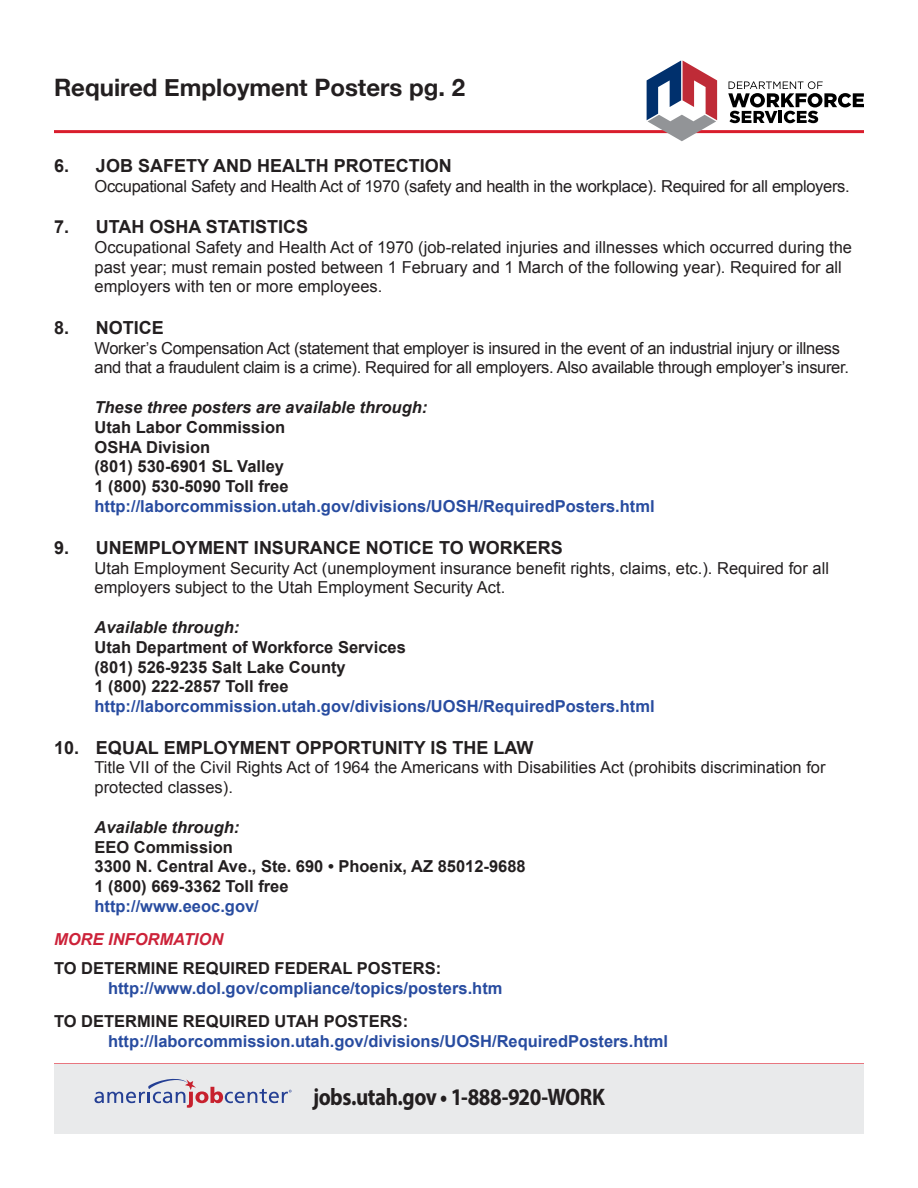
<style>
.page{position:relative;width:918px;height:1188px;background:#fff}
.page>*{position:absolute;margin:0;border:0;box-sizing:border-box;transform-origin:0 0}
.t1{font:700 24px "Helvetica Neue";color:#231f20}
.indent{font:700 24px "Myriad Pro";letter-spacing:-.025em;color:#231f20;scale:.88 1}
.paragraph_body{font:700 18px "Arial";color:#231f20}
.paragraph_body-2{font:16.5px/19.8px "Arial";color:#231f20}
.paragraph_body-3{font:700 16.5px "Arial";color:#231f20}
.paragraph_body-4{font:16.5px/19.8px "Arial";letter-spacing:-.02em;color:#231f20}
.Paragraph_Style_2{font:700 16.5px "Arial";color:#284ca0}
.paragraph_body-5{font:italic 700 16.5px "Arial";color:#231f20}
.paragraph_body-6{font:700 16.5px "Arial";color:#284ca0}
.paragraph_body-7{font:italic 700 16.5px "Arial";color:#cc2239}
</style>
<div class="page">
<hr style="left:54px;top:130px;width:810px;height:3px;background:#d91d2c">
<svg style="left:647px;top:60px;width:70px;height:81px"></svg>
<svg style="left:728px;top:81px;width:136px;height:42px"></svg>
<hr style="left:54px;top:1063px;width:810px;height:3px;background:#d91d2c">
<div style="left:54px;top:1065px;width:810px;height:69px;background:#e9eaeb"></div>
<svg style="left:95px;top:1079px;width:197px;height:29px"></svg>
<p class="t1" style="left:54px;top:69px;width:413px">Required Employment Posters pg. 2</p>
<p class="paragraph_body" style="left:54px;top:153px;width:399px">6. JOB SAFETY AND HEALTH PROTECTION</p>
<p class="paragraph_body-4" style="left:94px;top:176px;width:757px">Occupational Safety and Health Act of 1970 (safety and health in the workplace). Required for all employers.</p>
<p class="paragraph_body" style="left:54px;top:215px;width:256px">7. UTAH OSHA STATISTICS</p>
<p class="paragraph_body-2" style="left:94px;top:237px;width:759px">Occupational Safety and Health Act of 1970 (job-related injuries and illnesses which occurred during the past year; must remain posted between 1 February and 1 March of the following year). Required for all employers with ten or more employees.</p>
<p class="paragraph_body" style="left:54px;top:315px;width:111px">8. NOTICE</p>
<p class="paragraph_body-4" style="left:94px;top:338px;width:756px">Worker’s Compensation Act (statement that employer is insured in the event of an industrial injury or illness and that a fraudulent claim is a crime). Required for all employers. Also available through employer’s insurer.</p>
<p class="paragraph_body-5" style="left:94px;top:396px;width:334px">These three posters are available through:</p>
<p class="paragraph_body-3" style="left:94px;top:416px;width:192px">Utah Labor Commission</p>
<p class="paragraph_body-3" style="left:94px;top:436px;width:117px">OSHA Division</p>
<p class="paragraph_body-3" style="left:94px;top:456px;width:191px">(801) 530-6901 SL Valley</p>
<p class="paragraph_body-3" style="left:94px;top:475px;width:196px">1 (800) 530-5090 Toll free</p>
<p class="Paragraph_Style_2" style="left:94px;top:495px;width:562px">http://laborcommission.utah.gov/divisions/UOSH/RequiredPosters.html</p>
<p class="paragraph_body" style="left:54px;top:535px;width:510px">9. UNEMPLOYMENT INSURANCE NOTICE TO WORKERS</p>
<p class="paragraph_body-2" style="left:94px;top:558px;width:736px">Utah Employment Security Act (unemployment insurance benefit rights, claims, etc.). Required for all employers subject to the Utah Employment Security Act.</p>
<p class="paragraph_body-5" style="left:94px;top:616px;width:146px">Available through:</p>
<p class="paragraph_body-3" style="left:94px;top:636px;width:313px">Utah Department of Workforce Services</p>
<p class="paragraph_body-3" style="left:94px;top:656px;width:253px">(801) 526-9235 Salt Lake County</p>
<p class="paragraph_body-3" style="left:94px;top:676px;width:196px">1 (800) 222-2857 Toll free</p>
<p class="paragraph_body-6" style="left:94px;top:695px;width:562px">http://laborcommission.utah.gov/divisions/UOSH/RequiredPosters.html</p>
<p class="paragraph_body" style="left:54px;top:735px;width:481px">10. EQUAL EMPLOYMENT OPPORTUNITY IS THE LAW</p>
<p class="paragraph_body-2" style="left:94px;top:758px;width:733px">Title VII of the Civil Rights Act of 1964 the Americans with Disabilities Act (prohibits discrimination for protected classes).</p>
<p class="paragraph_body-5" style="left:94px;top:816px;width:146px">Available through:</p>
<p class="paragraph_body-3" style="left:94px;top:836px;width:140px">EEO Commission</p>
<p class="paragraph_body-3" style="left:94px;top:856px;width:433px">3300 N. Central Ave., Ste. 690 • Phoenix, AZ 85012-9688</p>
<p class="paragraph_body-3" style="left:94px;top:875px;width:196px">1 (800) 669-3362 Toll free</p>
<p class="Paragraph_Style_2" style="left:94px;top:895px;width:166px">http://www.eeoc.gov/</p>
<p class="paragraph_body-7" style="left:54px;top:928px;width:171px">MORE INFORMATION</p>
<p class="paragraph_body-3" style="left:54px;top:957px;width:389px">TO DETERMINE REQUIRED FEDERAL POSTERS:</p>
<p class="Paragraph_Style_2" style="left:108px;top:977px;width:396px">http://www.dol.gov/compliance/topics/posters.htm</p>
<p class="paragraph_body-3" style="left:54px;top:1010px;width:356px">TO DETERMINE REQUIRED UTAH POSTERS:</p>
<p class="Paragraph_Style_2" style="left:108px;top:1030px;width:562px">http://laborcommission.utah.gov/divisions/UOSH/RequiredPosters.html</p>
<p class="indent" style="left:313px;top:1081px;width:333px">jobs.utah.gov • 1-888-920-WORK</p>
</div>
